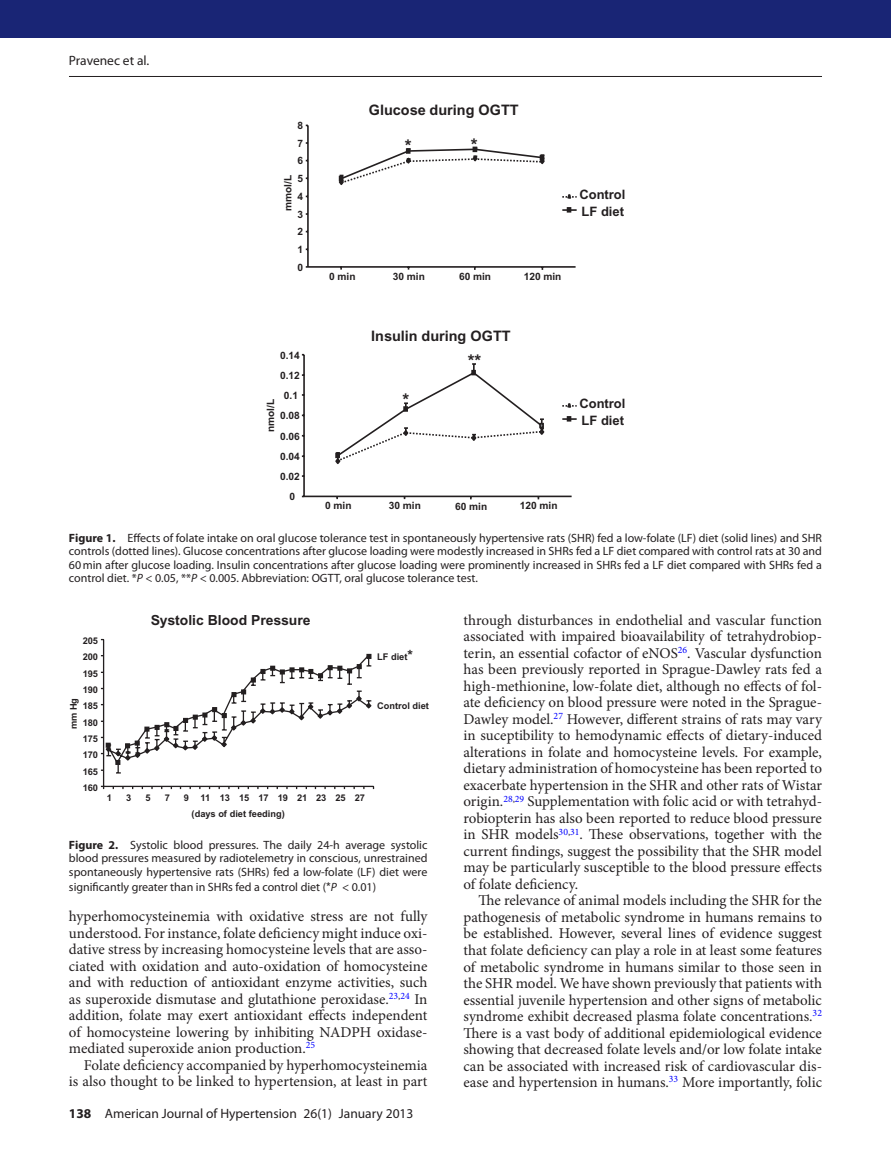
<style>
.page{position:relative;width:891px;height:1175px;background:#fff}
.page>*{position:absolute;margin:0;border:0;box-sizing:border-box;transform-origin:0 0}
.t1{font:700 17.4px "Arial";color:#231f20}
.t2{font:700 17.25px "Arial";color:#231f20}
.t3{font:15px/16.5px "Minion Pro";color:#231f20;text-align:justify}
.t4{font:700 14.4px "Arial";color:#231f20}
.t5{font:700 13.95px "Arial";color:#231f20}
.t6{font:13.5px "Myriad Pro";color:#231f20}
.t7{font:700 13.05px/17.1px "Arial";color:#231f20}
.t8{font:12px/13.5px "Myriad Pro";color:#231f20;text-align:justify}
.t9{font:700 10.2px "Arial";color:#231f20}
.t10{font:700 9.3px "Arial";color:#231f20}
.s1{font-weight:700}
.s2{font-style:italic}
.s3{font-size:13.95px}
.s4{font-family:"Arial MT Std"}
</style>
<div class="page">
<hr style="left:69px;top:76px;width:753px;height:1px;background:#231f20">
<div style="left:0;top:0;width:891px;height:37px;background:#192575"></div>
<hr style="left:307px;top:125px;width:2px;height:142px;background:#231f20">
<hr style="left:308px;top:266px;width:267px;height:2px;background:#231f20">
<svg style="left:338px;top:146px;width:207px;height:39px"></svg>
<svg style="left:562px;top:194px;width:15px;height:18px"></svg>
<hr style="left:303px;top:355px;width:2px;height:141px;background:#231f20">
<svg style="left:335px;top:363px;width:210px;height:102px"></svg>
<hr style="left:304px;top:495px;width:267px;height:2px;background:#231f20">
<svg style="left:562px;top:403px;width:15px;height:5px"></svg>
<svg style="left:562px;top:416px;width:15px;height:5px"></svg>
<svg style="left:100px;top:638px;width:275px;height:152px"></svg>
<p class="t6" style="left:69px;top:52px;width:82px">Pravenec et al.</p>
<p class="t9" style="left:297px;top:120px;width:7px">8</p>
<p class="t9" style="left:297px;top:137px;width:7px">7</p>
<p class="t9" style="left:297px;top:155px;width:7px">6</p>
<p class="t9" style="left:297px;top:172px;width:7px">5</p>
<p class="t9" style="left:282px;top:211px;width:38px;rotate:-90deg">mmol/L</p>
<p class="t9" style="left:297px;top:190px;width:7px">4</p>
<p class="t9" style="left:297px;top:208px;width:7px">3</p>
<p class="t9" style="left:297px;top:226px;width:7px">2</p>
<p class="t9" style="left:297px;top:243px;width:7px">1</p>
<p class="t9" style="left:297px;top:261px;width:7px">0</p>
<p class="t9" style="left:280px;top:349px;width:21px">0.14</p>
<p class="t9" style="left:280px;top:369px;width:21px">0.12</p>
<p class="t9" style="left:284px;top:389px;width:16px">0.1</p>
<p class="t9" style="left:265px;top:432px;width:35px;rotate:-90deg">nmol/L</p>
<p class="t9" style="left:280px;top:409px;width:21px">0.08</p>
<p class="t9" style="left:280px;top:430px;width:21px">0.06</p>
<p class="t9" style="left:280px;top:450px;width:21px">0.04</p>
<p class="t9" style="left:280px;top:470px;width:21px">0.02</p>
<p class="t9" style="left:289px;top:490px;width:7px">0</p>
<p class="t4" style="left:369px;top:101px;width:151px">Glucose during OGTT</p>
<p class="t2" style="left:405px;top:135px;width:8px">*</p>
<p class="t2" style="left:471px;top:134px;width:8px">*</p>
<p class="t7" style="left:579px;top:186px;width:48px">Control<br>LF diet</p>
<p class="t9" style="left:329px;top:270px;width:28px">0 min</p>
<p class="t9" style="left:393px;top:270px;width:33px">30 min</p>
<p class="t9" style="left:459px;top:270px;width:33px">60 min</p>
<p class="t9" style="left:524px;top:270px;width:39px">120 min</p>
<p class="t4" style="left:371px;top:327px;width:141px">Insulin during OGTT</p>
<p class="t1" style="left:402px;top:389px;width:8px">*</p>
<p class="t2" style="left:468px;top:351px;width:15px">**</p>
<p class="t7" style="left:579px;top:395px;width:48px">Control<br>LF diet</p>
<p class="t9" style="left:325px;top:499px;width:28px">0 min</p>
<p class="t9" style="left:389px;top:499px;width:33px">30 min</p>
<p class="t9" style="left:455px;top:500px;width:33px">60 min</p>
<p class="t9" style="left:520px;top:499px;width:39px">120 min</p>
<p class="t8" style="left:69px;top:531px;width:754px"><span class="s1">Figure 1.</span> Effects of folate intake on oral glucose tolerance test in spontaneously hypertensive rats (SHR) fed a low-folate (LF) diet (solid lines) and SHR controls (dotted lines). Glucose concentrations after glucose loading were modestly increased in SHRs fed a LF diet compared with control rats at 30 and 60min after glucose loading. Insulin concentrations after glucose loading were prominently increased in SHRs fed a LF diet compared with SHRs fed a control diet. *<span class="s2">P</span> &lt; 0.05, **<span class="s2">P</span> &lt; 0.005. Abbreviation: OGTT, oral glucose tolerance test.</p>
<p class="t10" style="left:83px;top:635px;width:17px">205</p>
<p class="t10" style="left:83px;top:651px;width:17px">200</p>
<p class="t10" style="left:83px;top:668px;width:17px">195</p>
<p class="t10" style="left:83px;top:684px;width:17px">190</p>
<p class="t10" style="left:68px;top:729px;width:33px;rotate:-90deg">mm Hg</p>
<p class="t10" style="left:83px;top:700px;width:17px">185</p>
<p class="t10" style="left:83px;top:717px;width:17px">180</p>
<p class="t10" style="left:83px;top:733px;width:17px">175</p>
<p class="t10" style="left:83px;top:749px;width:17px">170</p>
<p class="t10" style="left:83px;top:766px;width:17px">165</p>
<p class="t10" style="left:83px;top:782px;width:17px">160</p>
<p class="t5" style="left:151px;top:612px;width:161px">Systolic Blood Pressure</p>
<p class="t10" style="left:107px;top:792px;width:7px">1</p>
<p class="t10" style="left:126px;top:792px;width:7px">3</p>
<p class="t10" style="left:146px;top:792px;width:7px">5</p>
<p class="t10" style="left:165px;top:792px;width:7px">7</p>
<p class="t10" style="left:184px;top:792px;width:183px">9 11 13 15 17 19 21 23 25 27</p>
<p class="t10" style="left:192px;top:807px;width:95px">(days of diet feeding)</p>
<p class="t10" style="left:377px;top:651px;width:37px">LF diet<span class="s3">*</span></p>
<p class="t10" style="left:377px;top:700px;width:53px">Control diet</p>
<p class="t8" style="left:69px;top:837px;width:360px"><span class="s1">Figure 2.</span> Systolic blood pressures. The daily 24-h average systolic blood pressures measured by radiotelemetry in conscious, unrestrained spontaneously hypertensive rats (SHRs) fed a low-folate (LF) diet were</p>
<p class="t8" style="left:69px;top:879px;width:309px">significantly greater than in SHRs fed a control diet (<span class="s4">*</span><span class="s2">P</span> &lt; 0.01)</p>
<p class="t3" style="left:69px;top:908px;width:360px">hyperhomocysteinemia with oxidative stress are not fully understood. For instance, folate deficiency might induce oxi&shy;dative stress by increasing homocysteine levels that are asso&shy;ciated with oxidation and auto-oxidation of homocysteine and with reduction of antioxidant enzyme activities, such as superoxide dismutase and glutathione peroxidase.<sup>23</sup><sup>,</sup><sup>24</sup> In addition, folate may exert antioxidant effects independent of homocysteine lowering by inhibiting NADPH oxidase&shy;mediated superoxide anion production.<sup>25</sup></p>
<p class="t3" style="left:69px;top:1056px;width:360px;text-align:right">Folate deficiency accompanied by hyperhomocysteinemia<br>is also thought to be linked to hypertension, at least in part</p>
<p class="t6" style="left:69px;top:1105px;width:346px"><span class="s1">138</span> American Journal of Hypertension 26(1) January 2013</p>
<p class="t3" style="left:463px;top:611px;width:360px">through disturbances in endothelial and vascular function associated with impaired bioavailability of tetrahydrobiop&shy;terin, an essential cofactor of eNOS<sup>26</sup>. Vascular dysfunction has been previously reported in Sprague-Dawley rats fed a high-methionine, low-folate diet, although no effects of fol&shy;ate deficiency on blood pressure were noted in the Sprague-Dawley model.<sup>27</sup> However, different strains of rats may vary in suceptibility to hemodynamic effects of dietary-induced alterations in folate and homocysteine levels. For example, dietary administration of homocysteine has been reported to exacerbate hypertension in the SHR and other rats of Wistar origin.<sup>28</sup><sup>,</sup><sup>29</sup> Supplementation with folic acid or with tetrahyd&shy;robiopterin has also been reported to reduce blood pressure in SHR models<sup>30</sup><sup>,</sup><sup>31</sup>. These observations, together with the current findings, suggest the possibility that the SHR model may be particularly susceptible to the blood pressure effects of folate deficiency.</p>
<p class="t3" style="left:463px;top:892px;width:360px;text-indent:15px">The relevance of animal models including the SHR for the pathogenesis of metabolic syndrome in humans remains to be established. However, several lines of evidence suggest that folate deficiency can play a role in at least some features of metabolic syndrome in humans similar to those seen in the SHR model. We have shown previously that patients with essential juvenile hypertension and other signs of metabolic syndrome exhibit decreased plasma folate concentrations.<sup>32<br></sup>There is a vast body of additional epidemiological evidence showing that decreased folate levels and/or low folate intake can be associated with increased risk of cardiovascular dis&shy;ease and hypertension in humans.<sup>33</sup> More importantly, folic</p>
</div>
